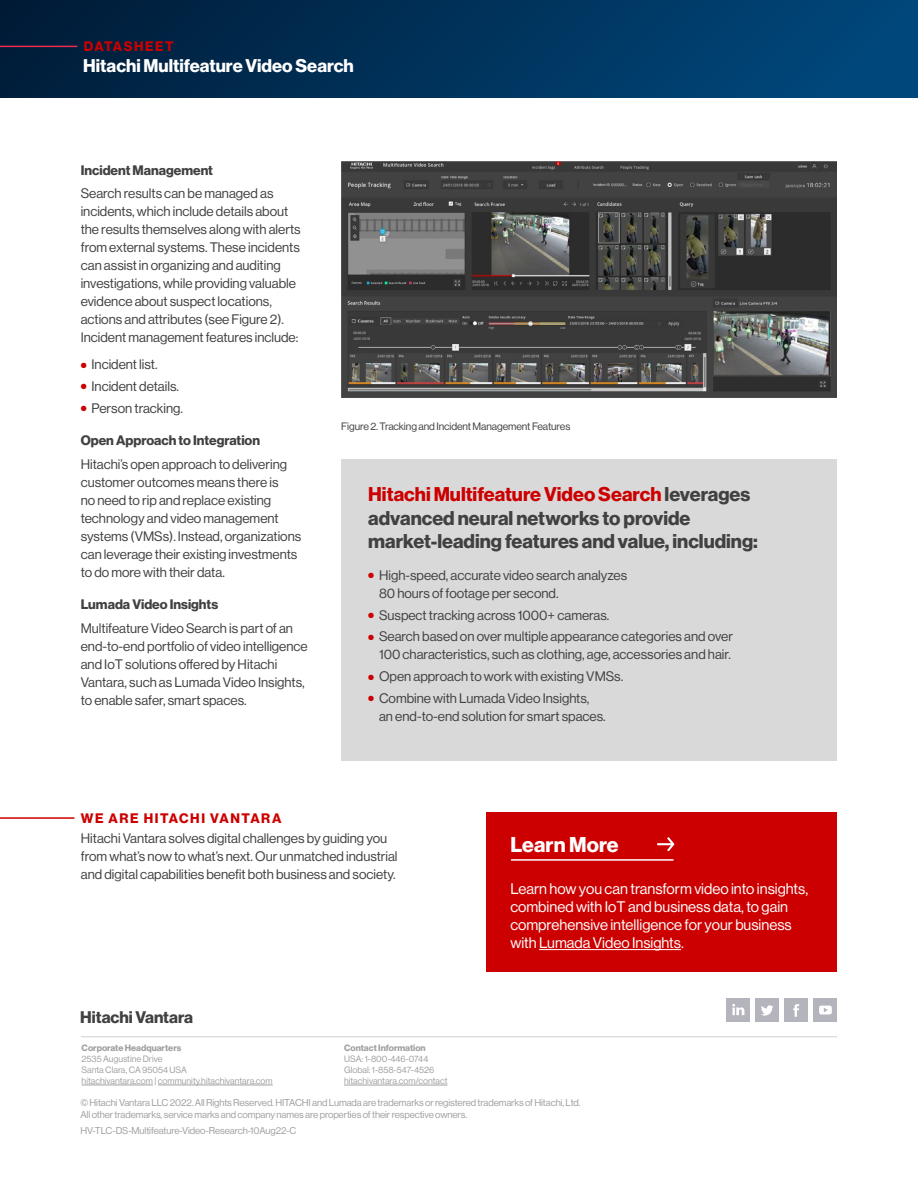
<style>
.page{position:relative;width:918px;height:1188px;background:#fff}
.page>*{position:absolute;margin:0;border:0;box-sizing:border-box;transform-origin:0 0}
.t1{font:21px "N Haas Grotesk DS Pro 75 Bd";letter-spacing:.005em;color:#fff}
.t2{font:19.5px/23.4px "N Haas Grotesk DS Pro 75 Bd";color:#414141}
.t3{font:18px "N Haas Grotesk DS Pro 75 Bd";color:#fff}
.t4{font:16.5px "N Haas Grotesk DS Pro 75 Bd";color:#414141}
.t5{font:15px/18px "N Haas Grotesk DS Pro 55 Rg";color:#fff}
.t6{font:13.5px/18px "N Haas Grotesk DS Pro 55 Rg";color:#414141}
.t7{font:13.5px "N Haas Grotesk DS Pro 75 Bd";color:#414141}
.t8{font:13.5px "N Haas Grotesk DS Pro 75 Bd";letter-spacing:.115em;color:#c00}
.t9{font:10.5px "N Haas Grotesk DS Pro 55 Rg";letter-spacing:-.01em;color:#414141}
.t10{font:9.75px/12px "N Haas Grotesk DS Pro 55 Rg";letter-spacing:-.01em;color:#a0a0a0}
.t11{font:9px/10.8px "N Haas Grotesk DS Pro 55 Rg";color:#a0a0a0}
.t12{font:9px "N Haas Grotesk DS Pro 75 Bd";color:#a0a0a0}
.s1{color:#c00}
</style>
<div class="page">
<hr style="left:81px;top:1036px;width:756px;height:1px;background:#d0d0d0">
<hr style="left:344px;top:1085px;width:103px;height:1px;background:#a0a0a0">
<div style="left:785px;top:999px;width:23px;height:23px;background:#b4b4bc"></div>
<svg style="left:793px;top:1004px;width:6px;height:13px"></svg>
<div style="left:726px;top:999px;width:24px;height:23px;background:#b4b4bc"></div>
<svg style="left:732px;top:1004px;width:12px;height:11px"></svg>
<div style="left:756px;top:999px;width:23px;height:23px;background:#b4b4bc"></div>
<svg style="left:761px;top:1005px;width:12px;height:11px"></svg>
<div style="left:814px;top:999px;width:23px;height:23px;background:#b4b4bc"></div>
<svg style="left:819px;top:1006px;width:13px;height:8px"></svg>
<div style="left:0;top:0;width:918px;height:98px;background:linear-gradient(to right,#001c38,#00497e)"></div>
<hr style="left:0;top:46px;width:77px;height:1px;background:#ed2b4e">
<hr style="left:82px;top:1085px;width:71px;height:1px;background:#a0a0a0">
<hr style="left:158px;top:1085px;width:115px;height:1px;background:#a0a0a0">
<img style="left:342px;top:161px;width:494px;height:237px">
<div style="left:341px;top:459px;width:496px;height:301px;background:#d9d9d9"></div>
<hr style="left:0;top:817px;width:74px;height:2px;background:#c00">
<div style="left:486px;top:812px;width:351px;height:160px;background:#c00"></div>
<hr style="left:539px;top:949px;width:142px;height:1px;background:#fff">
<hr style="left:511px;top:859px;width:163px;height:2px;background:#fff">
<svg style="left:657px;top:837px;width:17px;height:14px"></svg>
<p class="t8" style="left:84px;top:38px;width:91px">DATASHEET</p>
<h3 class="t3" style="left:83px;top:55px;width:272px">Hitachi Multifeature Video Search</h3>
<p class="t7" style="left:81px;top:162px;width:134px">Incident Management</p>
<p class="t6" style="left:81px;top:184px;width:222px">Search results can be managed as incidents, which include details about the results themselves along with alerts from external systems. These incidents can assist in organizing and auditing investigations, while providing valuable evidence about suspect locations, actions and attributes (see Figure 2).<br>Incident management features include:</p>
<p class="t6" style="left:81px;top:355px;width:78px"><span class="s1">●</span> Incident list.</p>
<p class="t6" style="left:81px;top:377px;width:100px"><span class="s1">●</span> Incident details.</p>
<p class="t6" style="left:81px;top:399px;width:104px"><span class="s1">●</span> Person tracking.</p>
<p class="t7" style="left:81px;top:433px;width:181px">Open Approach to Integration</p>
<p class="t6" style="left:81px;top:455px;width:222px">Hitachi’s open approach to delivering customer outcomes means there is<br>no need to rip and replace existing technology and video management systems (VMSs). Instead, organizations can leverage their existing investments to do more with their data.</p>
<p class="t7" style="left:81px;top:597px;width:139px">Lumada Video Insights</p>
<p class="t6" style="left:81px;top:619px;width:229px">Multifeature Video Search is part of an end-to-end portfolio of video intelligence and IoT solutions offered by Hitachi Vantara, such as Lumada Video Insights, to enable safer, smart spaces.</p>
<p class="t9" style="left:341px;top:420px;width:231px">Figure 2. Tracking and Incident Management Features</p>
<h2 class="t2" style="left:368px;top:483px;width:391px"><span class="s1">Hitachi Multifeature VideoSearch</span> leverages advanced neural networks to provide market-leading features and value, including:</h2>
<p class="t6" style="left:379px;top:566px;width:250px;text-indent:-11px"><span class="s1">●</span> High-speed, accurate video search analyzes<br>80 hours of footage per second.</p>
<p class="t6" style="left:368px;top:606px;width:243px"><span class="s1">●</span> Suspect tracking across 1000+ cameras.</p>
<p class="t6" style="left:368px;top:628px;width:366px;text-align:right"><span class="s1">●</span> Search based on over multiple appearance categories and over<br>100 characteristics, such as clothing, age, accessories and hair.</p>
<p class="t6" style="left:368px;top:667px;width:257px"><span class="s1">●</span> Open approach to work with existing VMSs.</p>
<p class="t6" style="left:379px;top:689px;width:228px;text-indent:-11px"><span class="s1">●</span> Combine with Lumada Video Insights, an end-to-end solution for smart spaces.</p>
<p class="t8" style="left:81px;top:810px;width:202px">WE ARE HITACHI VANTARA</p>
<p class="t6" style="left:81px;top:830px;width:318px">Hitachi Vantara solves digital challenges by guiding you from what’s now to what’s next. Our unmatched industrial and digital capabilities benefit both business and society.</p>
<h1 class="t1" style="left:510px;top:832px;width:110px">Learn More</h1>
<p class="t5" style="left:510px;top:879px;width:299px">Learn how you can transform video into insights, combined with IoT and business data, to gain comprehensive intelligence for your business with Lumada Video Insights.</p>
<p class="t4" style="left:80px;top:1008px;width:115px">Hitachi Vantara</p>
<p class="t12" style="left:82px;top:1043px;width:101px">Corporate Headquarters</p>
<p class="t11" style="left:82px;top:1054px;width:193px">2535 Augustine Drive<br>Santa Clara, CA 95054 USA<br>hitachivantara.com | community.hitachivantara.com</p>
<p class="t12" style="left:344px;top:1043px;width:83px">Contact Information</p>
<p class="t11" style="left:344px;top:1054px;width:105px">USA: 1-800-446-0744<br>Global: 1-858-547-4526 hitachivantara.com/contact</p>
<p class="t10" style="left:80px;top:1096px;width:502px">© Hitachi Vantara LLC 2022. All Rights Reserved. HITACHI and Lumada are trademarks or registered trademarks of Hitachi, Ltd.<br>All other trademarks, service marks and company names are properties of their respective owners.</p>
<p class="t10" style="left:80px;top:1125px;width:218px">HV-TLC-DS-Multifeature-Video-Research-10Aug22-C</p>
</div>
